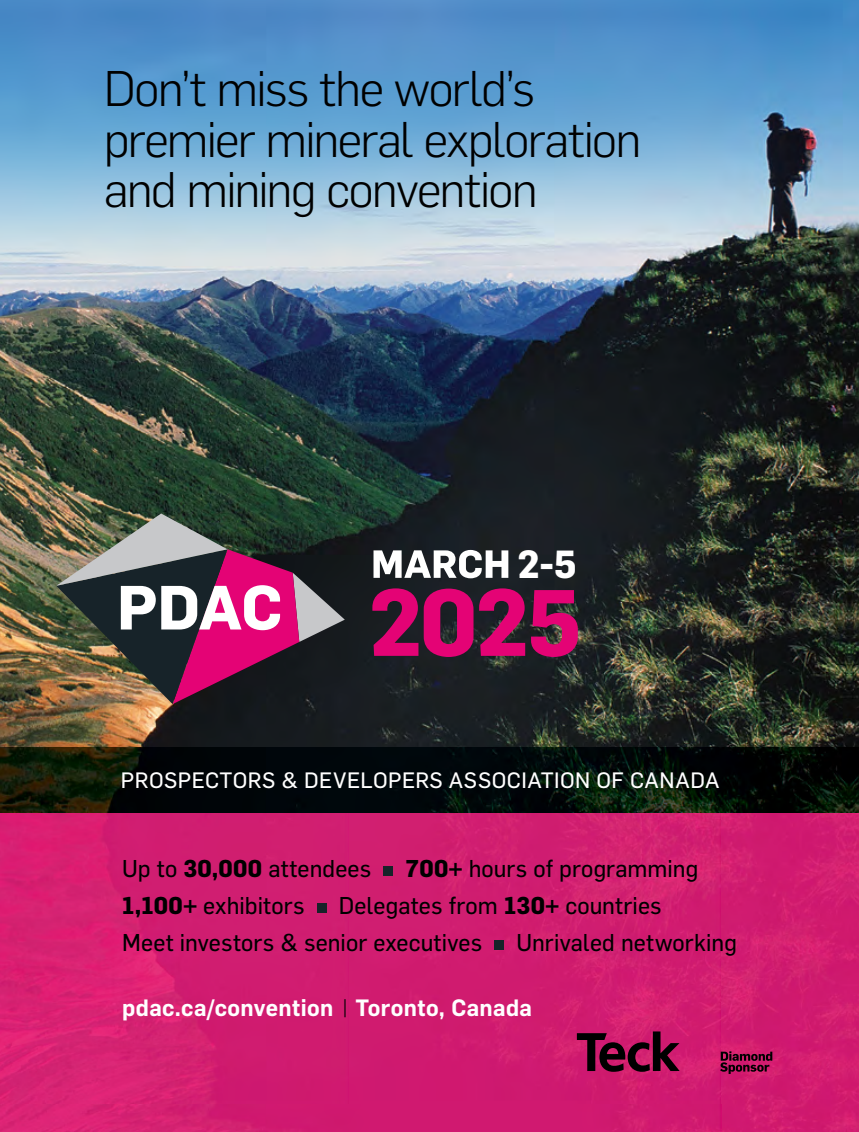
<style>
.page{position:relative;width:859px;height:1132px;background:#fff}
.page>*{position:absolute;margin:0;border:0;box-sizing:border-box;transform-origin:0 0}
.t1{font:700 92.25px "Flama";color:#e40375}
.t2{font:300 49.05px/50.4px "Flama";letter-spacing:-.035em;color:#000}
.t3{font:700 38.4px "Flama";color:#fff}
.t4{font:23.85px/36.8px "Flama Basic";letter-spacing:.005em;color:#000}
.t5{font:600 23.1px "Flama";letter-spacing:.015em;color:#fff}
.t6{font:21.75px "Flama Basic";letter-spacing:.02em;color:#fff}
.s1{font-family:"Flama";font-weight:700}
.s2{font-weight:300;color:#000}
</style>
<div class="page">
<img style="left:0;top:0;width:859px;height:746px">
<img style="left:56px;top:513px;width:289px;height:191px">
<svg style="left:372px;top:588px;width:46px;height:67px;background:#910e53"></svg>
<svg style="left:424px;top:588px;width:49px;height:68px;background:#a60d5d"></svg>
<svg style="left:479px;top:588px;width:46px;height:67px;background:#941055"></svg>
<svg style="left:373px;top:549px;width:135px;height:29px"></svg>
<img style="left:0;top:746px;width:859px;height:385px">
<div style="left:384px;top:865px;width:9px;height:10px;background:#172329"></div>
<div style="left:317px;top:902px;width:9px;height:10px;background:#172329"></div>
<div style="left:494px;top:939px;width:10px;height:10px;background:#172329"></div>
<svg style="left:720px;top:1050px;width:52px;height:23px"></svg>
<svg style="left:577px;top:1031px;width:103px;height:40px;background:#76103f"></svg>
<p class="t2" style="left:104px;top:61px;width:539px">Don’t miss the world’s premier mineral exploration and mining convention</p>
<p class="t3" style="left:517px;top:536px;width:61px">2-5</p>
<p class="t1" style="left:527px;top:555px;width:56px">5</p>
<p class="t6" style="left:121px;top:765px;width:600px">PROSPECTORS &amp; DEVELOPERS ASSOCIATION OF CANADA</p>
<p class="t4" style="left:122px;top:848px;width:251px">Up to <span class="s1">30,000</span> attendees</p>
<p class="t4" style="left:406px;top:848px;width:294px"><span class="s1">700+</span> hours of programming</p>
<p class="t4" style="left:122px;top:885px;width:184px"><span class="s1">1,100+</span> exhibitors</p>
<p class="t4" style="left:122px;top:885px;width:541px;text-indent:216px">Delegates from <span class="s1">130+</span> countries<br>Meet investors &amp; senior executives</p>
<p class="t4" style="left:516px;top:922px;width:222px">Unrivaled networking</p>
<p class="t5" style="left:122px;top:990px;width:411px">pdac.ca/convention <span class="s2">|</span> Toronto, Canada</p>
</div>
